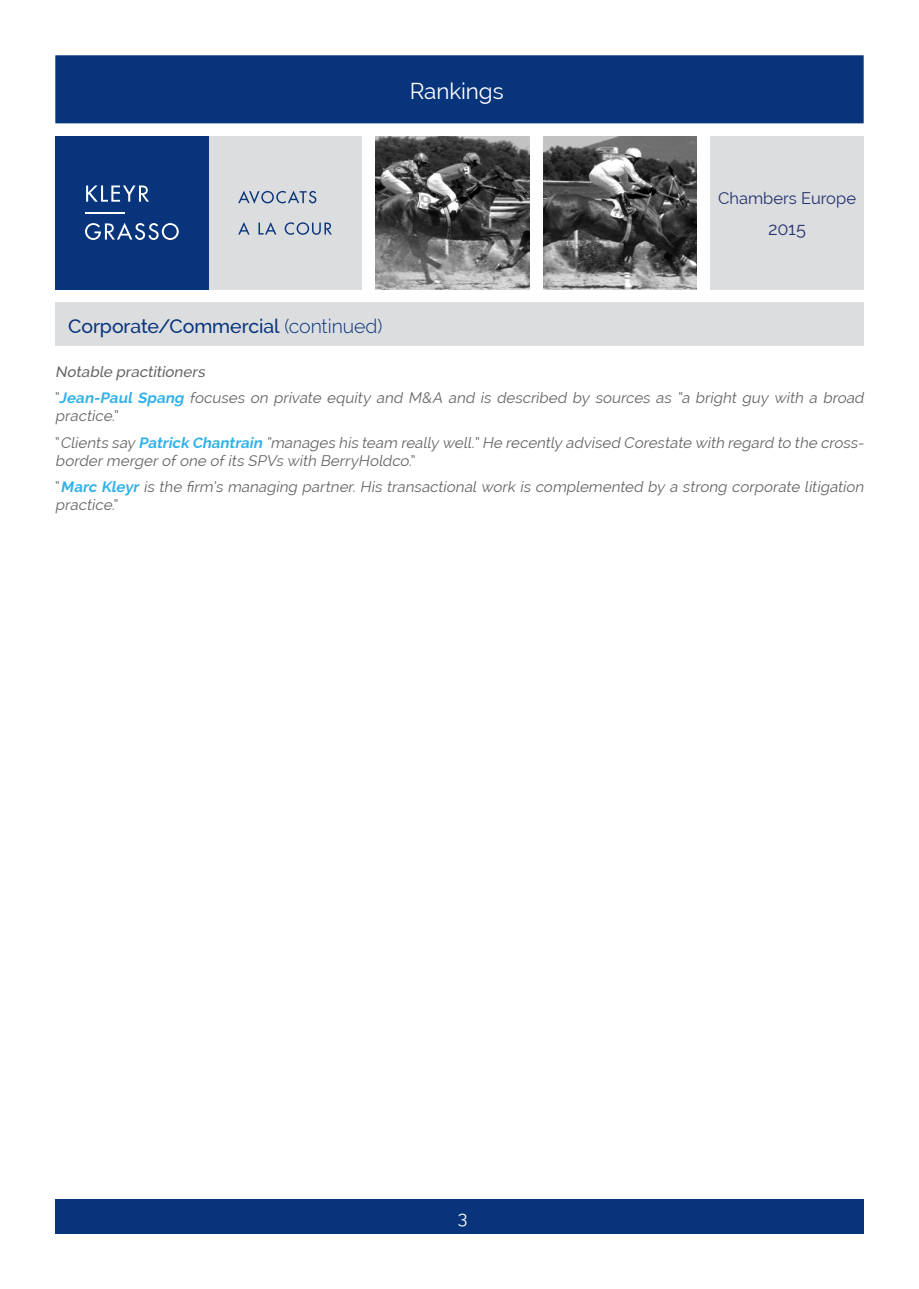
<style>
.page{position:relative;width:919px;height:1289px;background:#fff}
.page>*{position:absolute;margin:0;border:0;box-sizing:border-box;transform-origin:0 0}
.t1{font:22.5px "Raleway";letter-spacing:-.005em;color:#fff}
.t2{font:500 19.5px "Raleway";letter-spacing:-.005em;color:#08347b}
.t3{font:18px "Raleway";color:#253470}
.t4{font:18px "Raleway";color:#fff}
.t5{font:16.5px "Raleway";color:#253470}
.t6{font:italic 15px/18px "Raleway";color:#646464}
.t7{font:italic 500 15px "Raleway";color:#646464}
.s1{font-weight:300}
.s2{font-style:normal}
.s3{font-weight:700;color:#31b2e9}
</style>
<div class="page">
<div style="left:55px;top:1199px;width:808px;height:34px;background:#08347b"></div>
<div style="left:710px;top:136px;width:153px;height:153px;background:#dcdddf"></div>
<div style="left:208px;top:136px;width:153px;height:153px;background:#dcdddf"></div>
<svg style="left:238px;top:191px;width:78px;height:13px"></svg>
<svg style="left:238px;top:222px;width:11px;height:12px"></svg>
<svg style="left:258px;top:222px;width:18px;height:12px"></svg>
<svg style="left:284px;top:222px;width:48px;height:13px"></svg>
<div style="left:55px;top:136px;width:153px;height:153px;background:#08347b"></div>
<hr style="left:86px;top:212px;width:39px;height:1px;background:#fff">
<svg style="left:86px;top:185px;width:63px;height:17px"></svg>
<svg style="left:85px;top:223px;width:94px;height:17px"></svg>
<img style="left:376px;top:136px;width:153px;height:153px">
<img style="left:543px;top:136px;width:153px;height:153px">
<div style="left:55px;top:55px;width:808px;height:68px;background:#08347b;border:2px solid #08347b"></div>
<div style="left:55px;top:302px;width:808px;height:43px;background:#dcdddf"></div>
<p class="t1" style="left:409px;top:78px;width:95px">Rankings</p>
<p class="t5" style="left:718px;top:189px;width:139px">Chambers Europe</p>
<p class="t3" style="left:768px;top:218px;width:39px">2015</p>
<p class="t2" style="left:68px;top:315px;width:316px">Corporate/Commercial <span class="s1">(continued)</span></p>
<p class="t7" style="left:55px;top:363px;width:154px">Notable practitioners</p>
<p class="t6" style="left:55px;top:389px;width:812px"><span class="s2">“</span><span class="s3">Jean-Paul Spang</span> focuses on private equity and M&amp;A and is described by sources as “a bright guy with a broad practice.<span class="s2">”</span></p>
<p class="t6" style="left:55px;top:433px;width:812px"><span class="s2">“</span> Clients say <span class="s3">Patrick Chantrain</span> “manages his team really well.”He recently advised Corestate with regard to the cross&shy;bordermergerofone ofits SPVs with BerryHoldco.<span class="s2">”</span></p>
<p class="t6" style="left:55px;top:478px;width:812px"><span class="s2">“</span> <span class="s3">Marc Kleyr</span> is the firm’s managing partner. His transactional work is complemented by a strong corporate litigation practice.<span class="s2">“</span></p>
<p class="t4" style="left:458px;top:1207px;width:11px">3</p>
</div>
